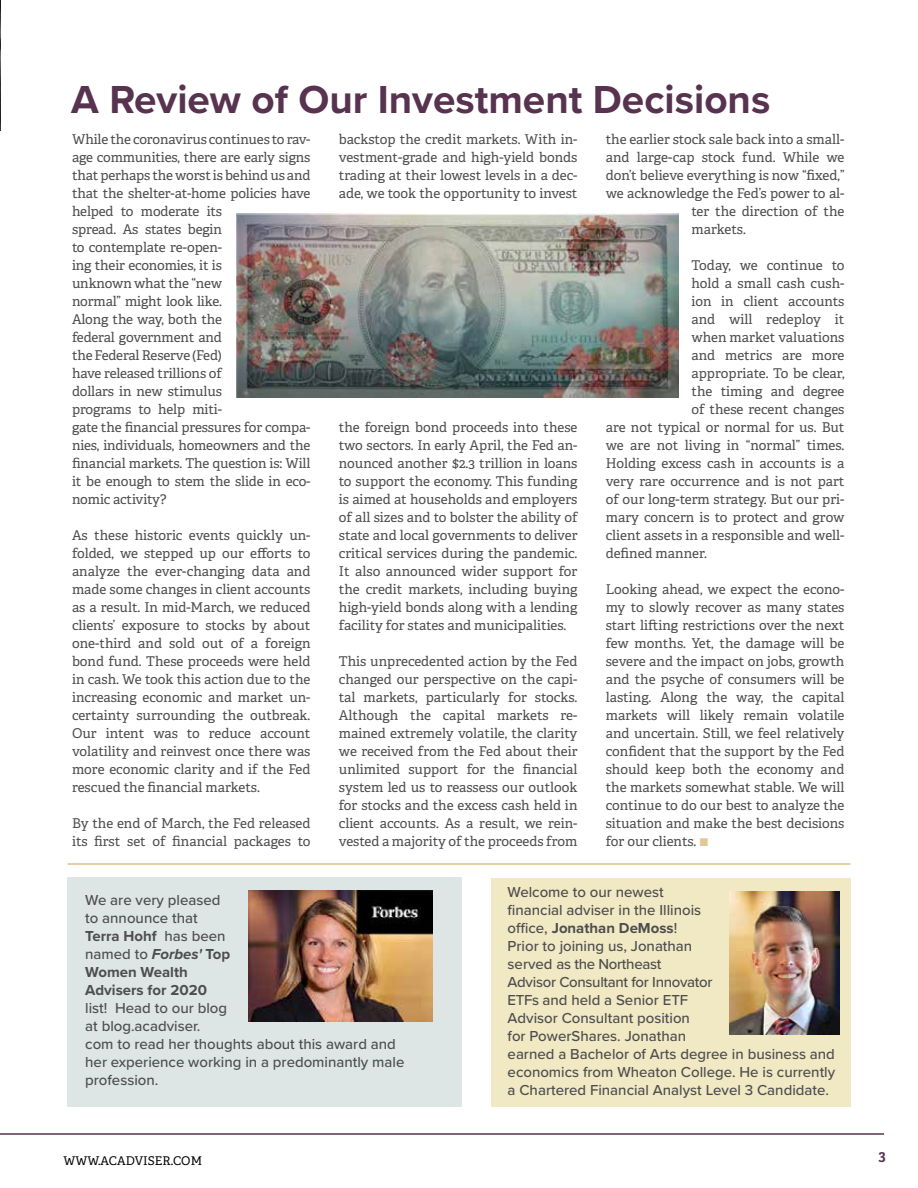
<style>
.page{position:relative;width:918px;height:1188px;background:#fff}
.page>*{position:absolute;margin:0;border:0;box-sizing:border-box;transform-origin:0 0}
.t1{font:700 40.5px "Proxima Nova";color:#57334f}
.t2{font:500 15px/18px "Proxima Nova";color:#4d4d4f}
.t3{font:13.5px/18px "Adelle PE";letter-spacing:-.01em;color:#4d4d4f;text-align:justify}
.t4{font:700 13.5px "Adelle PE";color:#57334f}
.t5{font:12px "Adelle PE";letter-spacing:.005em;color:#000}
.s1{font-family:"Proxima Nova";color:#e2c896}
.s2{font-weight:700}
.s3{font-weight:700;font-style:italic}
</style>
<div class="page">
<hr style="left:0;top:1133px;width:884px;height:2px;background:#57334f">
<img style="left:0;top:0;width:1px;height:130px">
<hr style="left:68px;top:863px;width:782px;height:2px;background:#ddc087">
<div style="left:68px;top:878px;width:394px;height:229px;background:#dde6e4"></div>
<img style="left:237px;top:214px;width:441px;height:183px">
<img style="left:248px;top:890px;width:185px;height:132px">
<div style="left:491px;top:878px;width:359px;height:229px;background:#f1e9c3"></div>
<img style="left:729px;top:891px;width:110px;height:143px">
<h1 class="t1" style="left:71px;top:69px;width:701px">A Review of Our Investment Decisions</h1>
<p class="t3" style="left:72px;top:130px;width:240px;text-align:left">While the coronavirus continues to rav&shy;age communities, there are early signs that perhaps the worst is behind us and that the shelter-at-home policies have helped to moderate its<br>spread. As states begin<br>to contemplate re-open-<br>ing their economies, it is<br>unknown what the “new<br>normal” might look like.<br>Along the way, both the<br>federal government and<br>the Federal Reserve (Fed)<br>have released trillions of<br>dollars in new stimulus<br>programs to help miti-<br>gate the financial pressures for compa&shy;nies, individuals, homeowners and the financial markets. The question is: Will it be enough to stem the slide in eco&shy;nomic activity?</p>
<p class="t3" style="left:72px;top:526px;width:240px">As these historic events quickly un&shy;folded, we stepped up our efforts to analyze the ever-changing data and made some changes in client accounts as a result. In mid-March, we reduced clients’ exposure to stocks by about one-third and sold out of a foreign bond fund. These proceeds were held in cash. We took this action due to the increasing economic and market un&shy;certainty surrounding the outbreak.<br>Our intent was to reduce account volatility and reinvest once there was more economic clarity and if the Fed rescued the financial markets.</p>
<p class="t3" style="left:72px;top:814px;width:240px">By the end of March, the Fed released its first set of financial packages to</p>
<p class="t3" style="left:339px;top:129px;width:240px">backstop the credit markets. With in&shy;vestment-grade and high-yield bonds trading at their lowest levels in a dec&shy;ade, we took the opportunity to invest</p>
<p class="t3" style="left:339px;top:417px;width:240px">the foreign bond proceeds into these two sectors. In early April, the Fed an&shy;nounced another $2.3 trillion in loans to support the economy. This funding is aimed at households and employers of all sizes and to bolster the ability of state and local governments to deliver critical services during the pandemic.<br>It also announced wider support for the credit markets, including buying high-yield bonds along with a lending facility for states and municipalities.</p>
<p class="t3" style="left:339px;top:651px;width:240px">This unprecedented action by the Fed changed our perspective on the capi&shy;tal markets, particularly for stocks.<br>Although the capital markets re&shy;mained extremely volatile, the clarity we received from the Fed about their unlimited support for the financial system led us to reassess our outlook for stocks and the excess cash held in client accounts. As a result, we rein&shy;vested a majority of the proceeds from</p>
<p class="t3" style="left:606px;top:129px;width:240px">the earlier stock sale back into a small-</p>
<p class="t3" style="left:606px;top:147px;width:240px">and large-cap stock fund. While we</p>
<p class="t3" style="left:606px;top:165px;width:240px">don’t believe everything is now “fixed,”</p>
<p class="t3" style="left:606px;top:183px;width:240px">we acknowledge the Fed’s power to al-</p>
<p class="t3" style="left:692px;top:201px;width:155px">ter the direction of the</p>
<p class="t3" style="left:692px;top:219px;width:56px">markets.</p>
<p class="t3" style="left:692px;top:255px;width:155px">Today, we continue to</p>
<p class="t3" style="left:692px;top:273px;width:154px">hold a small cash cush-</p>
<p class="t3" style="left:692px;top:291px;width:155px">ion in client accounts</p>
<p class="t3" style="left:692px;top:309px;width:154px">and will redeploy it</p>
<p class="t3" style="left:692px;top:327px;width:155px">when market valuations</p>
<p class="t3" style="left:692px;top:345px;width:155px">and metrics are more</p>
<p class="t3" style="left:692px;top:363px;width:155px">appropriate. To be clear,</p>
<p class="t3" style="left:692px;top:381px;width:154px">the timing and degree</p>
<p class="t3" style="left:692px;top:399px;width:155px">of these recent changes</p>
<p class="t3" style="left:606px;top:417px;width:240px">are not typical or normal for us. But</p>
<p class="t3" style="left:606px;top:435px;width:240px">we are not living in “normal” times.</p>
<p class="t3" style="left:606px;top:453px;width:240px">Holding excess cash in accounts is a</p>
<p class="t3" style="left:606px;top:471px;width:240px">very rare occurrence and is not part</p>
<p class="t3" style="left:606px;top:489px;width:240px">of our long-term strategy. But our pri-</p>
<p class="t3" style="left:606px;top:507px;width:240px">mary concern is to protect and grow</p>
<p class="t3" style="left:606px;top:525px;width:240px">client assets in a responsible and well-</p>
<p class="t3" style="left:606px;top:543px;width:103px">defined manner.</p>
<p class="t3" style="left:606px;top:579px;width:240px">Looking ahead, we expect the econo&shy;my to slowly recover as many states start lifting restrictions over the next few months. Yet, the damage will be severe and the impact on jobs, growth and the psyche of consumers will be lasting. Along the way, the capital markets will likely remain volatile and uncertain. Still, we feel relatively confident that the support by the Fed should keep both the economy and the markets somewhat stable. We will continue to do our best to analyze the situation and make the best decisions for our clients. <span class="s1">■</span></p>
<p class="t2" style="left:85px;top:890px;width:146px">We are very pleased to announce that<br><span class="s2">Terra Hohf</span> has been named to <span class="s3">Forbes'</span> <span class="s2">Top<br>Women Wealth<br>Advisers for 2020</span></p>
<p class="t2" style="left:85px;top:998px;width:321px">list! Head to our blog<br>at blog.acadviser.<br>com to read her thoughts about this award and her experience working in a predominantly male profession.</p>
<p class="t5" style="left:64px;top:1152px;width:140px">WWW.ACADVISER.COM</p>
<p class="t2" style="left:508px;top:882px;width:329px">Welcome to our newest<br>financial adviser in the Illinois<br>office, <span class="s2">Jonathan DeMoss</span>!<br>Prior to joining us, Jonathan<br>served as the Northeast<br>Advisor Consultant for Innovator<br>ETFs and held a Senior ETF<br>Advisor Consultant position<br>for PowerShares. Jonathan<br>earned a Bachelor of Arts degree in business and economics from Wheaton College. He is currently a Chartered Financial Analyst Level 3 Candidate.</p>
<p class="t4" style="left:878px;top:1147px;width:9px">3</p>
</div>
